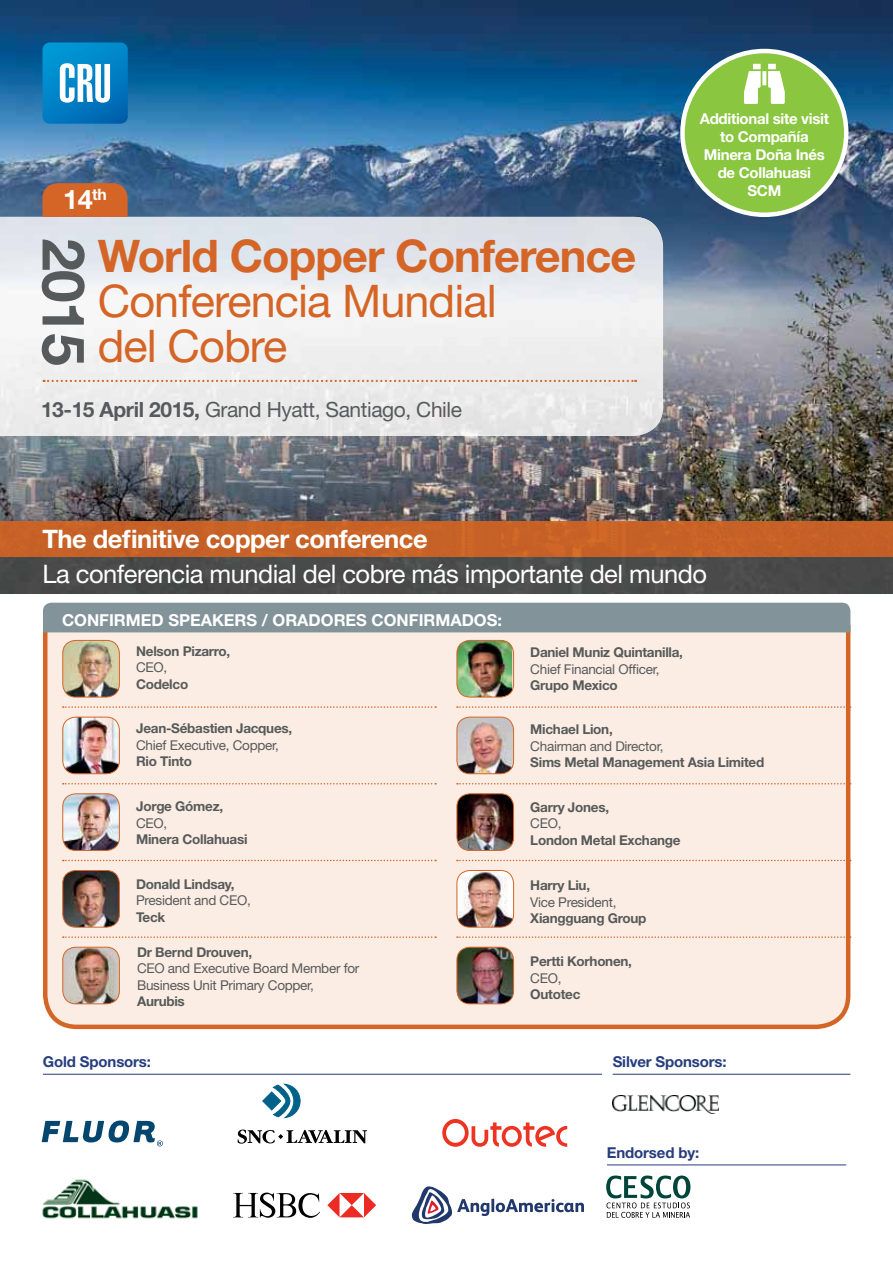
<style>
.page{position:relative;width:893px;height:1263px;background:#fff}
.page>*{position:absolute;margin:0;border:0;box-sizing:border-box;transform-origin:0 0}
.t1{font:45px/45px "Helvetica Neue LT";letter-spacing:-.02em;color:#d56526}
.t2{font:700 45px "Helvetica Neue LT";letter-spacing:-.02em;color:#d56526}
.t3{font:700 27px "Helvetica Neue LT";color:#fff}
.t4{font:25.5px "Helvetica Neue LT";letter-spacing:-.02em;color:#fff}
.t5{font:700 25.5px "Helvetica Neue LT";letter-spacing:-.02em;color:#fff}
.t6{font:21px "Helvetica Neue LT";letter-spacing:-.02em;color:#575a5b}
.t7{font:700 16.5px "Helvetica Neue LT";color:#fff}
.t8{font:700 15px/18px "Helvetica Neue LT";letter-spacing:-.02em;color:#fff;text-align:center}
.t9{font:700 15px "Helvetica Neue LT";letter-spacing:-.01em;color:#263d7e}
.t10{font:700 13.5px "Helvetica Neue LT";letter-spacing:-.02em;color:#575a5b}
.t11{font:13.5px/16.5px "Helvetica Neue LT";letter-spacing:-.02em;color:#575a5b}
.s1{font-weight:700}
</style>
<div class="page">
<img style="left:0;top:0;width:893px;height:521px">
<svg style="left:43px;top:42px;width:85px;height:82px;background:#007fc3"></svg>
<svg style="left:60px;top:63px;width:50px;height:40px"></svg>
<img style="left:0;top:217px;width:663px;height:219px">
<svg style="left:43px;top:183px;width:85px;height:34px;background:#ce652a"></svg>
<svg style="left:44px;top:380px;width:592px;height:2px"></svg>
<div style="left:0;top:521px;width:893px;height:36px;background:#c66127"></div>
<div style="left:0;top:557px;width:893px;height:36px;background:#4a4a4a"></div>
<hr style="left:43px;top:1074px;width:559px;height:1px;background:#263d7e">
<hr style="left:607px;top:1164px;width:239px;height:1px;background:#263d7e">
<hr style="left:613px;top:1074px;width:237px;height:1px;background:#263d7e">
<svg style="left:42px;top:239px;width:43px;height:126px"></svg>
<svg style="left:412px;top:1186px;width:172px;height:38px"></svg>
<img style="left:42px;top:1179px;width:155px;height:40px">
<svg style="left:233px;top:1192px;width:87px;height:26px"></svg>
<svg style="left:327px;top:1193px;width:49px;height:24px"></svg>
<svg style="left:42px;top:1120px;width:121px;height:26px"></svg>
<svg style="left:238px;top:1129px;width:129px;height:15px"></svg>
<svg style="left:262px;top:1084px;width:38px;height:34px"></svg>
<svg style="left:442px;top:1119px;width:125px;height:28px"></svg>
<img style="left:613px;top:1095px;width:105px;height:19px">
<svg style="left:606px;top:1175px;width:84px;height:43px"></svg>
<div style="left:43px;top:623px;width:809px;height:407px;background:#fbede3"></div>
<img style="left:63px;top:717px;width:56px;height:57px;border-radius:13px">
<div style="left:62px;top:717px;width:58px;height:57px;border:1px solid #d56526;border-radius:13px"></div>
<img style="left:63px;top:640px;width:56px;height:57px;border-radius:13px">
<div style="left:62px;top:640px;width:58px;height:57px;border:1px solid #d56526;border-radius:13px"></div>
<img style="left:63px;top:870px;width:56px;height:57px;border-radius:13px">
<div style="left:62px;top:870px;width:58px;height:57px;border:1px solid #d56526;border-radius:13px"></div>
<img style="left:63px;top:794px;width:56px;height:56px;border-radius:13px">
<div style="left:62px;top:793px;width:58px;height:58px;border:1px solid #d56526;border-radius:13px"></div>
<img style="left:63px;top:947px;width:56px;height:57px;border-radius:13px">
<div style="left:62px;top:947px;width:58px;height:57px;border:1px solid #d56526;border-radius:13px"></div>
<img style="left:457px;top:640px;width:55px;height:57px">
<div style="left:457px;top:640px;width:57px;height:57px;border:1px solid #d56526;border-radius:13px"></div>
<img style="left:457px;top:717px;width:57px;height:57px;border-radius:13px">
<div style="left:457px;top:717px;width:57px;height:57px;border:1px solid #d56526;border-radius:13px"></div>
<img style="left:457px;top:870px;width:57px;height:57px;border-radius:13px">
<div style="left:457px;top:870px;width:57px;height:57px;border:1px solid #d56526;border-radius:13px"></div>
<img style="left:457px;top:794px;width:57px;height:56px;border-radius:13px">
<div style="left:457px;top:793px;width:57px;height:58px;border:1px solid #d56526;border-radius:13px"></div>
<img style="left:457px;top:947px;width:57px;height:57px;border-radius:13px">
<div style="left:457px;top:947px;width:57px;height:57px;border:1px solid #d56526;border-radius:13px"></div>
<svg style="left:63px;top:706px;width:373px;height:2px"></svg>
<svg style="left:63px;top:783px;width:373px;height:1px"></svg>
<svg style="left:63px;top:860px;width:373px;height:1px"></svg>
<svg style="left:63px;top:936px;width:373px;height:2px"></svg>
<svg style="left:457px;top:706px;width:394px;height:2px"></svg>
<svg style="left:457px;top:783px;width:394px;height:1px"></svg>
<svg style="left:457px;top:860px;width:394px;height:1px"></svg>
<div style="left:43px;top:603px;width:807px;height:29px;background:#83939a"></div>
<svg style="left:457px;top:936px;width:394px;height:2px"></svg>
<div style="left:682px;top:51px;width:164px;height:164px;background:#8ac63f;border-radius:50%"></div>
<div style="left:680px;top:49px;width:168px;height:168px;border:4px solid #fff;border-radius:50%"></div>
<svg style="left:744px;top:64px;width:41px;height:40px"></svg>
<h2 class="t3" style="left:63px;top:190px;width:45px">14<sup>th</sup></h2>
<h1 class="t2" style="left:98px;top:240px;width:540px">World Copper Conference</h1>
<h1 class="t1" style="left:98px;top:284px;width:400px">Conferencia Mundial del Cobre</h1>
<h3 class="t6" style="left:41px;top:402px;width:422px"><span class="s1">13-15 April 2015,</span> Grand Hyatt, Santiago, Chile</h3>
<p class="t8" style="left:700px;top:112px;width:131px">Additional site visit to Compañía<br>Minera Doña Inés de Collahuasi<br>SCM</p>
<h3 class="t5" style="left:43px;top:529px;width:387px">The definitive copper conference</h3>
<h3 class="t4" style="left:43px;top:565px;width:666px">La conferencia mundial del cobre más importante del mundo</h3>
<p class="t7" style="left:62px;top:614px;width:441px">CONFIRMED SPEAKERS / ORADORES CONFIRMADOS:</p>
<p class="t10" style="left:136px;top:646px;width:96px">Nelson Pizarro,</p>
<p class="t11" style="left:136px;top:661px;width:33px">CEO,</p>
<p class="t10" style="left:136px;top:679px;width:54px">Codelco</p>
<p class="t10" style="left:136px;top:724px;width:158px">Jean-Sébastien Jacques,</p>
<p class="t11" style="left:136px;top:738px;width:144px">Chief Executive, Copper,</p>
<p class="t10" style="left:136px;top:757px;width:57px">Rio Tinto</p>
<p class="t10" style="left:136px;top:802px;width:89px">Jorge Gómez,</p>
<p class="t11" style="left:136px;top:816px;width:33px">CEO,</p>
<p class="t10" style="left:136px;top:835px;width:113px">Minera Collahuasi</p>
<p class="t10" style="left:136px;top:879px;width:100px">Donald Lindsay,</p>
<p class="t11" style="left:136px;top:894px;width:116px">President and CEO,</p>
<p class="t10" style="left:136px;top:912px;width:31px">Teck</p>
<p class="t10" style="left:137px;top:947px;width:117px">Dr Bernd Drouven,</p>
<p class="t11" style="left:137px;top:962px;width:224px">CEO and Executive Board Member for<br>Business Unit Primary Copper,</p>
<p class="t10" style="left:137px;top:996px;width:49px">Aurubis</p>
<p class="t9" style="left:43px;top:1057px;width:110px">Gold Sponsors:</p>
<p class="t10" style="left:530px;top:648px;width:154px">Daniel Muniz Quintanilla,</p>
<p class="t11" style="left:530px;top:662px;width:131px">Chief Financial Officer,</p>
<p class="t10" style="left:530px;top:681px;width:89px">Grupo Mexico</p>
<p class="t10" style="left:530px;top:724px;width:84px">Michael Lion,</p>
<p class="t11" style="left:530px;top:739px;width:135px">Chairman and Director,</p>
<p class="t10" style="left:530px;top:757px;width:235px">Sims Metal Management Asia Limited</p>
<p class="t10" style="left:530px;top:802px;width:80px">Garry Jones,</p>
<p class="t11" style="left:530px;top:817px;width:33px">CEO,</p>
<p class="t10" style="left:530px;top:835px;width:152px">London Metal Exchange</p>
<p class="t10" style="left:530px;top:881px;width:61px">Harry Liu,</p>
<p class="t11" style="left:530px;top:895px;width:88px">Vice President,</p>
<p class="t10" style="left:530px;top:914px;width:118px">Xiangguang Group</p>
<p class="t10" style="left:530px;top:957px;width:103px">Pertti Korhonen,</p>
<p class="t11" style="left:530px;top:971px;width:33px">CEO,</p>
<p class="t10" style="left:530px;top:990px;width:52px">Outotec</p>
<p class="t9" style="left:613px;top:1057px;width:115px">Silver Sponsors:</p>
<p class="t9" style="left:607px;top:1147px;width:94px">Endorsed by:</p>
</div>
